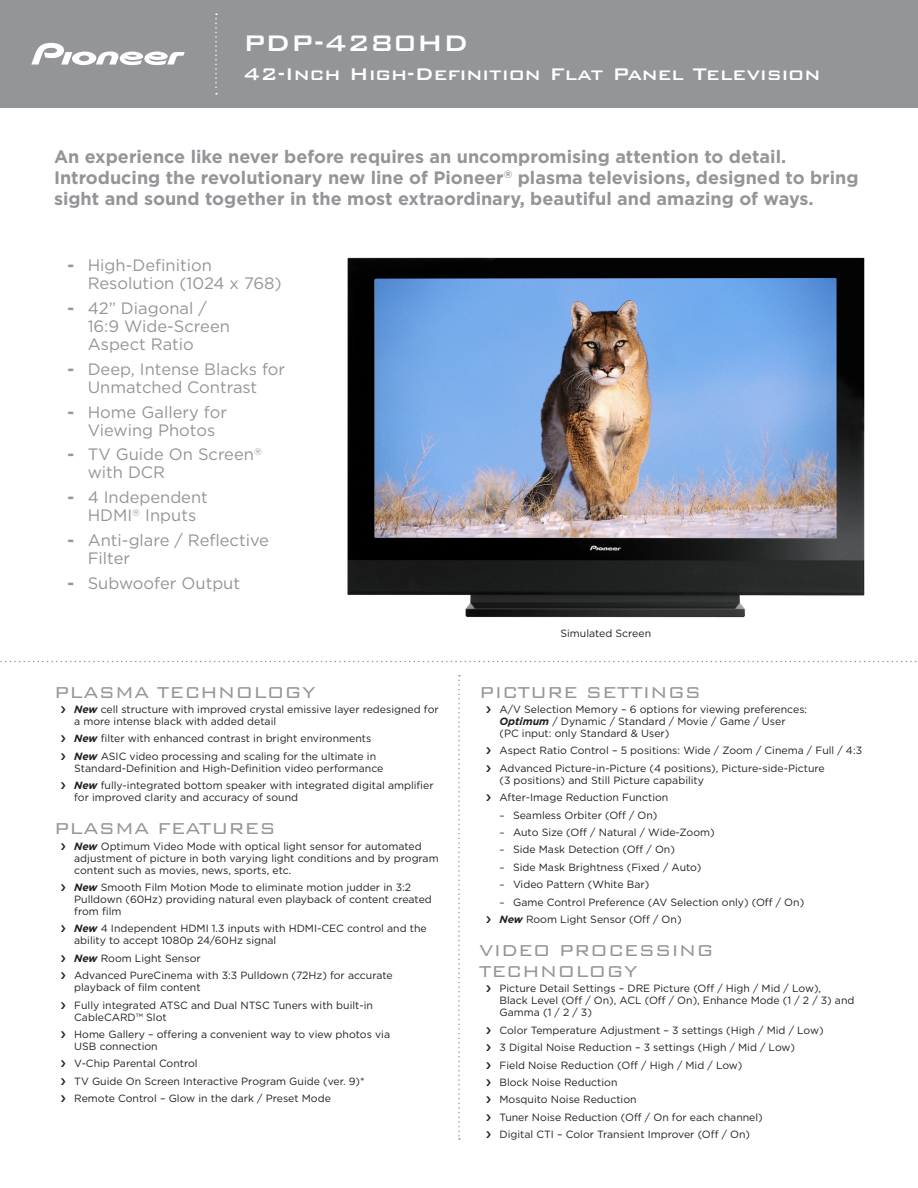
<style>
.page{position:relative;width:918px;height:1188px;background:#fff}
.page>*{position:absolute;margin:0;border:0;box-sizing:border-box;transform-origin:0 0}
.t1{font:500 30px "Bank Gothic BT";color:#fff}
.t2{font:500 22.5px "Bank Gothic BT";color:#fff}
.Pioneer_Subhead{font:300 21px/21px "Bank Gothic BT";color:#939598}
.Pioneer_Product_Blur{font:700 18px/21px "Gotham";color:#939598}
.Pioneer_Product_Blur-2{font:16.5px/18px "Gotham";color:#939598}
.t3{font:700 16.5px "Gotham";color:#939598}
.Main_Text{font:10.5px/12px "Gotham";color:#231f20}
.Main_Text_Indented{font:10.5px "Gotham";color:#231f20}
.Main_Text_No_Bullets{font:10.5px "Gotham";color:#231f20}
.t4{font:9.75px/17.4px "Gotham";color:#231f20;text-align:justify}
.s1{font-weight:700;font-style:italic}
</style>
<div class="page">
<div style="left:0;top:0;width:918px;height:108px;background:#939598"></div>
<svg style="left:458px;top:675px;width:2px;height:465px"></svg>
<svg style="left:0;top:661px;width:917px;height:1px"></svg>
<svg style="left:215px;top:14px;width:2px;height:80px"></svg>
<svg style="left:31px;top:43px;width:154px;height:22px"></svg>
<img style="left:347px;top:257px;width:518px;height:361px">
<p class="t1" style="left:243px;top:27px;width:227px">PDP-4280HD</p>
<p class="t2" style="left:243px;top:62px;width:579px">42-Inch High-Definition Flat Panel Television</p>
<p class="Pioneer_Product_Blur" style="left:54px;top:146px;width:806px">An experience like never before requires an uncompromising attention to detail.<br>Introducing the revolutionary new line of Pioneer<sup>®</sup> plasma televisions, designed to bring sight and sound together in the most extraordinary, beautiful and amazing of ways.</p>
<h3 class="t3" style="left:68px;top:256px;width:8px">-</h3>
<h3 class="t3" style="left:68px;top:299px;width:8px">-</h3>
<h3 class="t3" style="left:68px;top:360px;width:8px">-</h3>
<h3 class="t3" style="left:68px;top:402px;width:8px">-</h3>
<h3 class="t3" style="left:68px;top:445px;width:8px">-</h3>
<h3 class="t3" style="left:68px;top:488px;width:8px">-</h3>
<h3 class="t3" style="left:68px;top:531px;width:8px">-</h3>
<h3 class="t3" style="left:68px;top:573px;width:8px">-</h3>
<p class="Pioneer_Product_Blur-2" style="left:88px;top:256px;width:196px">High-Definition<br>Resolution (1024 x 768)</p>
<p class="Pioneer_Product_Blur-2" style="left:88px;top:299px;width:144px">42” Diagonal /<br>16:9 Wide-Screen<br>Aspect Ratio</p>
<p class="Pioneer_Product_Blur-2" style="left:88px;top:360px;width:199px">Deep, Intense Blacks for<br>Unmatched Contrast</p>
<p class="Pioneer_Product_Blur-2" style="left:88px;top:403px;width:141px">Home Gallery for<br>Viewing Photos</p>
<p class="Pioneer_Product_Blur-2" style="left:88px;top:445px;width:176px">TV Guide On Screen<sup>® </sup>with DCR</p>
<p class="Pioneer_Product_Blur-2" style="left:88px;top:488px;width:122px">4 Independent<br>HDMI<sup>®</sup> Inputs</p>
<p class="Pioneer_Product_Blur-2" style="left:88px;top:531px;width:183px">Anti-glare / Reflective<br>Filter</p>
<p class="Pioneer_Product_Blur-2" style="left:88px;top:574px;width:154px">Subwoofer Output</p>
<p class="Pioneer_Subhead" style="left:54px;top:681px;width:263px">Plasma Technology</p>
<p class="Main_Text" style="left:74px;top:703px;width:366px"><span class="s1">New</span> cell structure with improved crystal emissive layer redesigned for a more intense black with added detail</p>
<p class="Main_Text" style="left:74px;top:733px;width:299px"><span class="s1">New</span> filter with enhanced contrast in bright environments</p>
<p class="Main_Text" style="left:74px;top:750px;width:311px"><span class="s1">New</span> ASIC video processing and scaling for the ultimate in<br>Standard‑Definition and High-Definition video performance</p>
<p class="Main_Text" style="left:74px;top:779px;width:361px"><span class="s1">New</span> fully-integrated bottom speaker with integrated digital amplifier for improved clarity and accuracy of sound</p>
<p class="Pioneer_Subhead" style="left:54px;top:818px;width:223px">Plasma Features</p>
<p class="Main_Text" style="left:74px;top:840px;width:366px"><span class="s1">New</span> Optimum Video Mode with optical light sensor for automated adjustment of picture in both varying light conditions and by program content such as movies, news, sports, etc.</p>
<p class="Main_Text" style="left:74px;top:881px;width:359px"><span class="s1">New</span> Smooth Film Motion Mode to eliminate motion judder in 3:2<br>Pulldown (60Hz) providing natural even playback of content created from film</p>
<p class="Main_Text" style="left:74px;top:923px;width:354px"><span class="s1">New</span> 4 Independent HDMI 1.3 inputs with HDMI-CEC control and the ability to accept 1080p 24/60Hz signal</p>
<p class="Main_Text" style="left:74px;top:952px;width:128px"><span class="s1">New</span> Room Light Sensor</p>
<p class="Main_Text" style="left:74px;top:969px;width:320px">Advanced PureCinema with 3:3 Pulldown (72Hz) for accurate playback of film content</p>
<p class="Main_Text" style="left:74px;top:999px;width:300px">Fully integrated ATSC and Dual NTSC Tuners with built-in<br>CableCARD™ Slot</p>
<p class="Main_Text" style="left:74px;top:1028px;width:317px">Home Gallery – offering a convenient way to view photos via<br>USB connection</p>
<p class="Main_Text" style="left:74px;top:1058px;width:125px">V-Chip Parental Control</p>
<p class="Main_Text" style="left:74px;top:1075px;width:292px">TV Guide On Screen Interactive Program Guide (ver. 9)*</p>
<p class="Main_Text" style="left:74px;top:1092px;width:258px">Remote Control – Glow in the dark / Preset Mode</p>
<p class="Main_Text_No_Bullets" style="left:560px;top:627px;width:92px">Simulated Screen</p>
<p class="Pioneer_Subhead" style="left:479px;top:681px;width:224px">Picture S ettings</p>
<p class="Main_Text" style="left:500px;top:703px;width:309px">A/V Selection Memory – 6 options for viewing preferences:<br><span class="s1">Optimum</span> / Dynamic / Standard / Movie / Game / User (PC input: only Standard &amp; User)</p>
<p class="Main_Text" style="left:500px;top:745px;width:364px">Aspect Ratio Control – 5 positions: Wide / Zoom / Cinema / Full / 4:3</p>
<p class="Main_Text" style="left:500px;top:762px;width:327px">Advanced Picture-in-Picture (4 positions), Picture-side-Picture (3 positions) and Still Picture capability</p>
<p class="Main_Text" style="left:500px;top:791px;width:170px">After-Image Reduction Function</p>
<p class="Main_Text_Indented" style="left:513px;top:809px;width:146px">Seamless Orbiter (Off / On)</p>
<p class="Main_Text_Indented" style="left:513px;top:827px;width:203px">Auto Size (Off / Natural / Wide-Zoom)</p>
<p class="Main_Text_Indented" style="left:513px;top:844px;width:163px">Side Mask Detection (Off / On)</p>
<p class="Main_Text_Indented" style="left:513px;top:861px;width:190px">Side Mask Brightness (Fixed / Auto)</p>
<p class="Main_Text_Indented" style="left:513px;top:879px;width:138px">Video Pattern (White Bar)</p>
<p class="Main_Text_Indented" style="left:513px;top:896px;width:293px">Game Control Preference (AV Selection only) (Off / On)</p>
<p class="Main_Text" style="left:500px;top:913px;width:184px"><span class="s1">New</span> Room Light Sensor (Off / On)</p>
<p class="Pioneer_Subhead" style="left:479px;top:940px;width:236px">Video Processing<br>Technology</p>
<p class="Main_Text" style="left:500px;top:983px;width:356px">Picture Detail Settings – DRE Picture (Off / High / Mid / Low),<br>Black Level (Off / On), ACL (Off / On), Enhance Mode (1 / 2 / 3) and<br>Gamma (1 / 2 / 3)</p>
<p class="Main_Text" style="left:500px;top:1024px;width:326px">Color Temperature Adjustment – 3 settings (High / Mid / Low)</p>
<p class="Main_Text" style="left:500px;top:1041px;width:297px">3 Digital Noise Reduction – 3 settings (High / Mid / Low)</p>
<p class="Main_Text" style="left:500px;top:1059px;width:245px">Field Noise Reduction (Off / High / Mid / Low)</p>
<p class="Main_Text" style="left:500px;top:1076px;width:120px">Block Noise Reduction</p>
<p class="Main_Text" style="left:500px;top:1094px;width:139px">Mosquito Noise Reduction</p>
<p class="Main_Text" style="left:500px;top:1111px;width:265px">Tuner Noise Reduction (Off / On for each channel)</p>
<p class="Main_Text" style="left:500px;top:1128px;width:252px">Digital CTI – Color Transient Improver (Off / On)</p>
<p class="t4" style="left:500px;top:806px;width:7px">– – – – – –</p>
</div>
